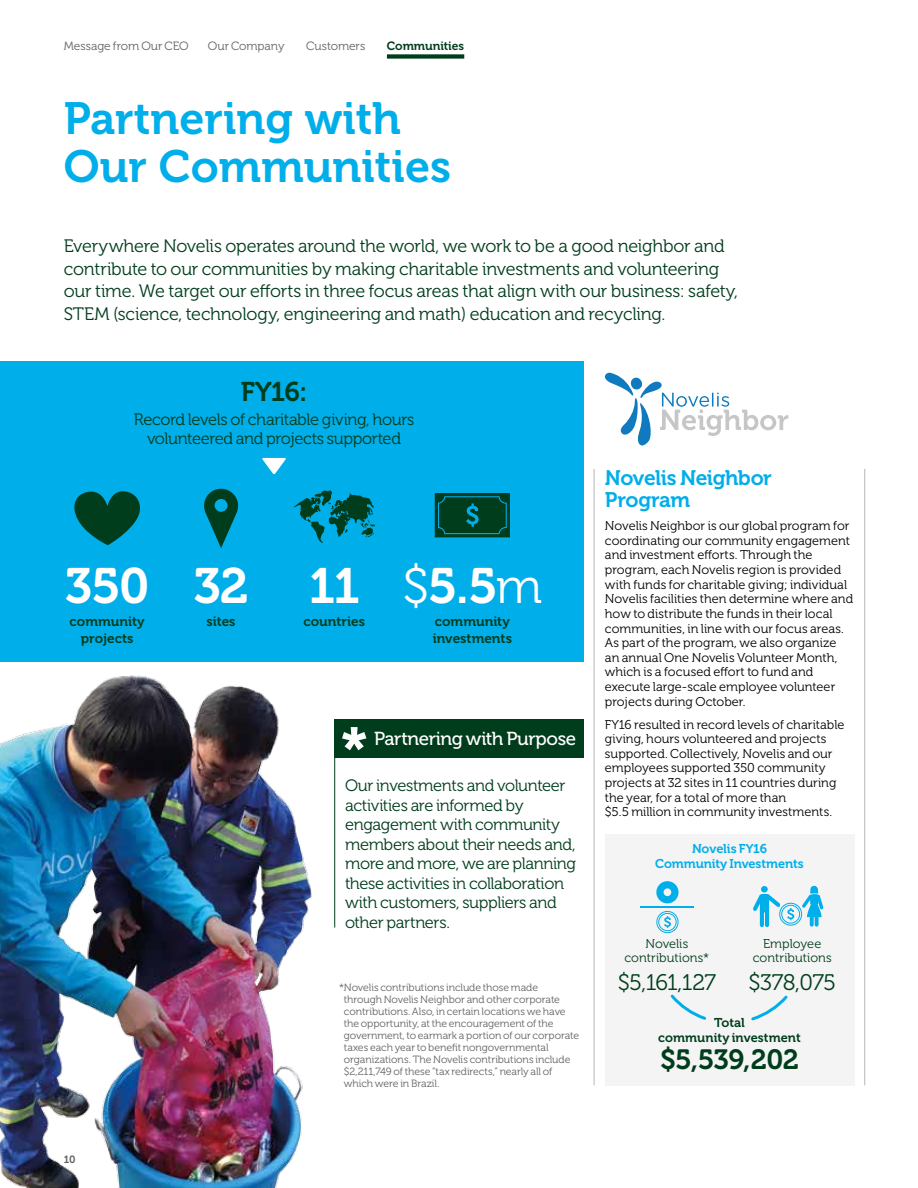
<style>
.page{position:relative;width:918px;height:1188px;background:#fff}
.page>*{position:absolute;margin:0;border:0;box-sizing:border-box;transform-origin:0 0}
.t1{font:49.5px "Museo 700";letter-spacing:-.025em;color:#fff}
.t2{font:45px/48px "Museo 700";color:#00aeea}
.t3{font:27.75px "Museo 700";letter-spacing:-.02em;color:#003d1c}
.t4{font:27px "Museo 700";color:#003d1c}
.t5{font:22.5px "Museo 300";letter-spacing:-.03em;color:#003d1c}
.t6{font:21px/22.5px "Museo 700";letter-spacing:-.025em;color:#00aeea}
.t7{font:18.75px "Museo 500";letter-spacing:-.025em;color:#fff}
.t8{font:18px/22.5px "Museo 300";letter-spacing:-.015em;color:#003d1c}
.t9{font:16.5px/19.5px "Museo 300";letter-spacing:-.025em;color:#003d1c}
.t10{font:13.5px/16.5px "Museo 700";color:#003d1c;text-align:center}
.t11{font:12.75px/14.5px "Museo 300";color:#000}
.t12{font:12.75px/14.5px "Museo 300";color:#003d1c;text-align:center}
.t13{font:12.75px/14.5px "Museo 700";letter-spacing:-.01em;color:#00aeea;text-align:center}
.t14{font:12.75px/14.5px "Museo 700";letter-spacing:.005em;color:#003d1c;text-align:center}
.t15{font:12px "Museo 300";letter-spacing:-.005em;color:#646363}
.t16{font:12px "Museo 700";letter-spacing:-.005em;color:#003d1c}
.t17{font:10.5px/12px "Museo 300";letter-spacing:-.005em;color:#646363}
.t18{font:10.5px "Museo 700";color:#646363}
.s1{font-family:"Museo 300"}
</style>
<div class="page">
<img style="left:0;top:675px;width:311px;height:513px">
<div style="left:0;top:361px;width:584px;height:301px;background:#00aeea"></div>
<svg style="left:74px;top:491px;width:66px;height:54px"></svg>
<div style="left:387px;top:54px;width:77px;height:5px;background:#003d1c"></div>
<hr style="left:334px;top:720px;width:1px;height:208px;background:#003d1c">
<div style="left:334px;top:720px;width:250px;height:38px;background:#003d1c"></div>
<svg style="left:342px;top:727px;width:24px;height:23px"></svg>
<svg style="left:294px;top:490px;width:81px;height:53px"></svg>
<svg style="left:262px;top:458px;width:24px;height:16px"></svg>
<svg style="left:204px;top:489px;width:34px;height:59px"></svg>
<div style="left:215px;top:499px;width:12px;height:13px;background:#00aeea;border-radius:50%"></div>
<div style="left:605px;top:834px;width:249px;height:251px;background:#f4f4f4"></div>
<hr style="left:594px;top:469px;width:1px;height:616px;background:#b8b7b7">
<hr style="left:864px;top:469px;width:1px;height:616px;background:#b8b7b7">
<svg style="left:435px;top:493px;width:75px;height:44px;background:#004831"></svg>
<svg style="left:605px;top:373px;width:183px;height:72px"></svg>
<svg style="left:670px;top:994px;width:37px;height:26px"></svg>
<svg style="left:751px;top:995px;width:37px;height:26px"></svg>
<div style="left:761px;top:886px;width:7px;height:6px;background:#00aeea;border-radius:50%"></div>
<svg style="left:753px;top:894px;width:27px;height:33px"></svg>
<div style="left:760px;top:894px;width:9px;height:13px;background:#00aeea;border-radius:3px"></div>
<div style="left:760px;top:905px;width:9px;height:7px;background:#00aeea;border-radius:2px"></div>
<svg style="left:802px;top:886px;width:22px;height:41px"></svg>
<div style="left:779px;top:903px;width:23px;height:23px;border:1px solid #00aeea;border-radius:50%"></div>
<div style="left:781px;top:905px;width:19px;height:19px;border:1px solid #00aeea;border-radius:50%"></div>
<svg style="left:787px;top:908px;width:7px;height:12px"></svg>
<svg style="left:656px;top:881px;width:23px;height:22px"></svg>
<hr style="left:640px;top:906px;width:53px;height:2px;background:#00aeea">
<div style="left:656px;top:911px;width:23px;height:22px;border:1px solid #00aeea;border-radius:50%"></div>
<div style="left:658px;top:913px;width:19px;height:18px;border:1px solid #00aeea;border-radius:50%"></div>
<svg style="left:664px;top:916px;width:7px;height:12px"></svg>
<p class="t15" style="left:64px;top:39px;width:127px">Message from Our CEO</p>
<p class="t15" style="left:208px;top:39px;width:78px">Our Company</p>
<p class="t15" style="left:306px;top:39px;width:61px">Customers</p>
<p class="t16" style="left:387px;top:39px;width:79px">Communities</p>
<h2 class="t2" style="left:64px;top:95px;width:389px">Partnering with<br>Our Communities</h2>
<p class="t8" style="left:64px;top:235px;width:676px">Everywhere Novelis operates around the world, we work to be a good neighbor and contribute to our communities by making charitable investments and volunteering our time. We target our efforts in three focus areas that align with our business: safety, STEM (science, technology, engineering and math) education and recycling.</p>
<h3 class="t4" style="left:241px;top:377px;width:68px">FY16:</h3>
<p class="t9" style="left:134px;top:410px;width:282px;text-align:center">Record levels of charitable giving, hours volunteered and projects supported</p>
<h1 class="t1" style="left:65px;top:558px;width:86px">350</h1>
<p class="t10" style="left:70px;top:614px;width:77px">community projects</p>
<h1 class="t1" style="left:193px;top:558px;width:57px">32</h1>
<p class="t10" style="left:207px;top:614px;width:31px">sites</p>
<h1 class="t1" style="left:309px;top:558px;width:53px">11</h1>
<p class="t10" style="left:303px;top:614px;width:63px">countries</p>
<h1 class="t1" style="left:403px;top:559px;width:141px"><span class="s1">$</span>5.5<span class="s1">m</span></h1>
<p class="t10" style="left:433px;top:614px;width:81px;text-align:left">community investments</p>
<h3 class="t7" style="left:374px;top:728px;width:203px">Partnering with Purpose</h3>
<p class="t9" style="left:345px;top:776px;width:232px">Our investments and volunteer activities are informed by engagement with community members about their needs and, more and more, we are planning these activities in collaboration with customers, suppliers and other partners.</p>
<p class="t17" style="left:344px;top:981px;width:237px;text-indent:-5px">*Novelis contributions include those made<br>through Novelis Neighbor and other corporate contributions. Also, in certain locations we have the opportunity, at the encouragement of the government, to earmark a portion of our corporate taxes each year to benefit nongovernmental organizations. The Novelis contributions include $2,211,749 of these “tax redirects,” nearly all of which were in Brazil.</p>
<h3 class="t6" style="left:605px;top:466px;width:169px">Novelis Neighbor<br>Program</h3>
<p class="t11" style="left:605px;top:519px;width:250px">Novelis Neighbor is our global program for coordinating our community engagement and investment efforts. Through the program, each Novelis region is provided with funds for charitable giving; individual Novelis facilities then determine where and how to distribute the funds in their local communities, in line with our focus areas.<br>As part of the program, we also organize an annual One Novelis Volunteer Month, which is a focused effort to fund and execute large-scale employee volunteer projects during October.</p>
<p class="t11" style="left:605px;top:717px;width:241px">FY16 resulted in record levels of charitable giving, hours volunteered and projects supported. Collectively, Novelis and our employees supported 350 community projects at 32 sites in 11 countries during the year, for a total of more than<br>$5.5 million in community investments.</p>
<p class="t13" style="left:655px;top:842px;width:150px">Novelis FY16<br>Community Investments</p>
<p class="t12" style="left:624px;top:936px;width:86px">Novelis contributions*</p>
<h3 class="t5" style="left:618px;top:971px;width:100px">$5,161,127</h3>
<p class="t12" style="left:753px;top:936px;width:81px">Employee contributions</p>
<h3 class="t5" style="left:749px;top:971px;width:89px">$378,075</h3>
<p class="t14" style="left:658px;top:1016px;width:144px">Total<br>community investment</p>
<h3 class="t3" style="left:660px;top:1044px;width:140px">$5,539,202</h3>
<p class="t18" style="left:64px;top:1154px;width:13px">10</p>
</div>
